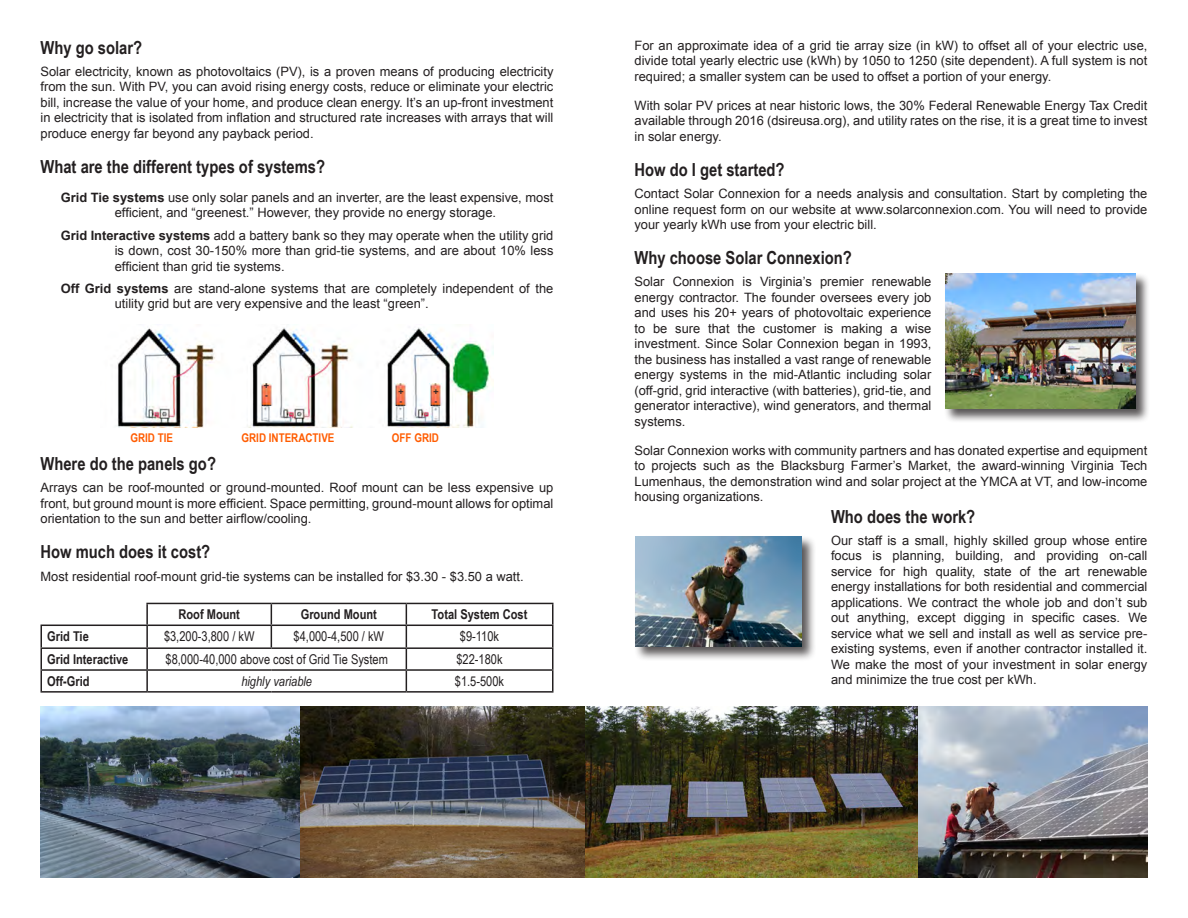
<style>
.page{position:relative;width:1188px;height:918px;background:#fff}
.page>*{position:absolute;margin:0;border:0;box-sizing:border-box;transform-origin:0 0}
.t1{font:700 18px "Arial Narrow";color:#231f20}
.t2{font:13.5px "Arial Narrow";color:#231f20}
.t3{font:700 13.5px "Arial Narrow";color:#231f20}
.t4{font:italic 13.5px "Arial Narrow";color:#231f20}
.t5{font:12.9px/15.5px "Arial";color:#231f20;text-align:justify}
.t6{font:700 12px "Arial Narrow";color:#ff5c00}
.t7{font:700 9px/10.8px "Times";color:#231f20}
.s1{font-weight:700}
</style>
<div class="page">
<img style="left:40px;top:706px;width:260px;height:172px">
<img style="left:117px;top:327px;width:376px;height:100px">
<hr style="left:271px;top:603px;width:135px;height:1px;background:#231f20">
<hr style="left:406px;top:603px;width:147px;height:1px;background:#231f20">
<hr style="left:552px;top:604px;width:2px;height:21px;background:#231f20">
<hr style="left:271px;top:625px;width:135px;height:1px;background:#231f20">
<hr style="left:406px;top:625px;width:147px;height:1px;background:#231f20">
<hr style="left:552px;top:626px;width:2px;height:21px;background:#231f20">
<hr style="left:40px;top:649px;width:2px;height:20px;background:#231f20">
<hr style="left:147px;top:647px;width:124px;height:2px;background:#231f20">
<hr style="left:146px;top:649px;width:2px;height:20px;background:#231f20">
<hr style="left:271px;top:647px;width:135px;height:2px;background:#231f20">
<hr style="left:406px;top:647px;width:147px;height:2px;background:#231f20">
<hr style="left:552px;top:649px;width:2px;height:20px;background:#231f20">
<hr style="left:40px;top:669px;width:107px;height:2px;background:#231f20">
<hr style="left:40px;top:671px;width:2px;height:20px;background:#231f20">
<hr style="left:147px;top:669px;width:124px;height:2px;background:#231f20">
<hr style="left:146px;top:671px;width:2px;height:20px;background:#231f20">
<hr style="left:271px;top:669px;width:135px;height:2px;background:#231f20">
<hr style="left:406px;top:669px;width:147px;height:2px;background:#231f20">
<svg style="left:406px;top:604px;width:1px;height:87px"></svg>
<hr style="left:552px;top:671px;width:2px;height:20px;background:#231f20">
<hr style="left:40px;top:691px;width:107px;height:2px;background:#231f20">
<hr style="left:147px;top:691px;width:124px;height:2px;background:#231f20">
<hr style="left:271px;top:691px;width:135px;height:2px;background:#231f20">
<hr style="left:406px;top:691px;width:147px;height:2px;background:#231f20">
<hr style="left:146px;top:603px;width:125px;height:1px;background:#231f20">
<hr style="left:146px;top:604px;width:2px;height:21px;background:#231f20">
<svg style="left:271px;top:604px;width:1px;height:43px"></svg>
<hr style="left:147px;top:625px;width:124px;height:1px;background:#231f20">
<hr style="left:40px;top:625px;width:107px;height:1px;background:#231f20">
<hr style="left:40px;top:626px;width:2px;height:21px;background:#231f20">
<hr style="left:146px;top:626px;width:2px;height:21px;background:#231f20">
<hr style="left:40px;top:647px;width:107px;height:2px;background:#231f20">
<div style="left:944px;top:273px;width:206px;height:150px;background:#231f20;opacity:.75"></div>
<img style="left:945px;top:274px;width:190px;height:135px">
<div style="left:634px;top:535px;width:183px;height:127px;background:#231f20;opacity:.75"></div>
<img style="left:635px;top:537px;width:167px;height:110px">
<img style="left:584px;top:706px;width:335px;height:172px">
<img style="left:300px;top:706px;width:284px;height:172px">
<img style="left:260px;top:384px;width:12px;height:22px">
<img style="left:395px;top:384px;width:12px;height:22px">
<img style="left:430px;top:384px;width:11px;height:22px">
<img style="left:919px;top:706px;width:229px;height:172px">
<h1 class="t1" style="left:40px;top:34px;width:103px">Why go solar?</h1>
<p class="t5" style="left:40px;top:64px;width:514px">Solar electricity, known as photovoltaics (PV), is a proven means of producing electricity from the sun. With PV, you can avoid rising energy costs, reduce or eliminate your electric bill, increase the value of your home, and produce clean energy. It’s an up-front investment in electricity that is isolated from inflation and structured rate increases with arrays that will produce energy far beyond any payback period.</p>
<h1 class="t1" style="left:40px;top:153px;width:286px">What are the different types of systems?</h1>
<p class="t5" style="left:61px;top:190px;width:494px;text-align:center"><span class="s1">Grid Tie systems</span> use only solar panels and an inverter, are the least expensive, most efficient, and “greenest.” However, they provide no energy storage.</p>
<p class="t5" style="left:115px;top:227px;width:440px;text-indent:-54px"><span class="s1">Grid Interactive systems</span> add a battery bank so they may operate when the utility grid is down, cost 30-150% more than grid-tie systems, and are about 10% less efficient than grid tie systems.</p>
<p class="t5" style="left:115px;top:281px;width:440px;text-indent:-54px"><span class="s1">Off Grid systems</span> are stand-alone systems that are completely independent of the utility grid but are very expensive and the least “green”.</p>
<p class="t7" style="left:264px;top:378px;width:7px">+ -</p>
<p class="t7" style="left:398px;top:384px;width:7px">+ -</p>
<p class="t7" style="left:433px;top:384px;width:7px">+ -</p>
<p class="t6" style="left:130px;top:428px;width:44px">GRID TIE</p>
<p class="t6" style="left:242px;top:428px;width:94px">GRID INTERACTIVE</p>
<p class="t6" style="left:392px;top:428px;width:49px">OFF GRID</p>
<h1 class="t1" style="left:40px;top:450px;width:177px">Where do the panels go?</h1>
<p class="t5" style="left:40px;top:480px;width:514px">Arrays can be roof-mounted or ground-mounted. Roof mount can be less expensive up front, but ground mount is more efficient. Space permitting, ground-mount allows for optimal orientation to the sun and better airflow/cooling.</p>
<h1 class="t1" style="left:40px;top:538px;width:171px">How much does it cost?</h1>
<p class="t5" style="left:40px;top:568px;width:485px">Most residential roof-mount grid-tie systems can be installed for $3.30 - $3.50 a watt.</p>
<p class="t3" style="left:179px;top:604px;width:63px">Roof Mount</p>
<p class="t3" style="left:301px;top:604px;width:78px">Ground Mount</p>
<p class="t3" style="left:432px;top:604px;width:97px">Total System Cost</p>
<p class="t3" style="left:47px;top:626px;width:43px">Grid Tie</p>
<p class="t2" style="left:164px;top:626px;width:92px">$3,200-3,800 / kW</p>
<p class="t2" style="left:294px;top:626px;width:92px">$4,000-4,500 / kW</p>
<p class="t2" style="left:460px;top:626px;width:41px">$9-110k</p>
<p class="t3" style="left:47px;top:649px;width:83px">Grid Interactive</p>
<p class="t2" style="left:166px;top:649px;width:224px">$8,000-40,000 above cost of Grid Tie System</p>
<p class="t2" style="left:456px;top:649px;width:48px">$22-180k</p>
<p class="t3" style="left:47px;top:671px;width:44px">Off-Grid</p>
<p class="t4" style="left:241px;top:672px;width:72px">highly variable</p>
<p class="t2" style="left:455px;top:671px;width:51px">$1.5-500k</p>
<p class="t5" style="left:634px;top:38px;width:514px">For an approximate idea of a grid tie array size (in kW) to offset all of your electric use, divide total yearly electric use (kWh) by 1050 to 1250 (site dependent). A full system is not required; a smaller system can be used to offset a portion of your energy.</p>
<p class="t5" style="left:634px;top:98px;width:514px">With solar PV prices at near historic lows, the 30% Federal Renewable Energy Tax Credit available through 2016 (dsireusa.org), and utility rates on the rise, it is a great time to invest in solar energy.</p>
<h1 class="t1" style="left:634px;top:156px;width:152px">How do I get started?</h1>
<p class="t5" style="left:634px;top:186px;width:514px">Contact Solar Connexion for a needs analysis and consultation. Start by completing the online request form on our website at www.solarconnexion.com. You will need to provide your yearly kWh use from your electric bill.</p>
<h1 class="t1" style="left:634px;top:244px;width:219px">Why choose Solar Connexion?</h1>
<p class="t5" style="left:634px;top:274px;width:298px">Solar Connexion is Virginia’s premier renewable energy contractor. The founder oversees every job and uses his 20+ years of photovoltaic experience to be sure that the customer is making a wise investment. Since Solar Connexion began in 1993, the business has installed a vast range of renewable energy systems in the mid-Atlantic including solar (off-grid, grid interactive (with batteries), grid-tie, and generator interactive), wind generators, and thermal systems.</p>
<p class="t5" style="left:634px;top:443px;width:514px">Solar Connexion works with community partners and has donated expertise and equipment to projects such as the Blacksburg Farmer’s Market, the award-winning Virginia Tech Lumenhaus, the demonstration wind and solar project at the YMCA at VT, and low-income housing organizations.</p>
<h1 class="t1" style="left:831px;top:503px;width:146px">Who does the work?</h1>
<p class="t5" style="left:831px;top:533px;width:318px">Our staff is a small, highly skilled group whose entire focus is planning, building, and providing on-call service for high quality, state of the art renewable energy installations for both residential and commercial applications. We contract the whole job and don’t sub out anything, except digging in specific cases. We service what we sell and install as well as service pre&shy;existing systems, even if another contractor installed it.<br>We make the most of your investment in solar energy and minimize the true cost per kWh.</p>
</div>
